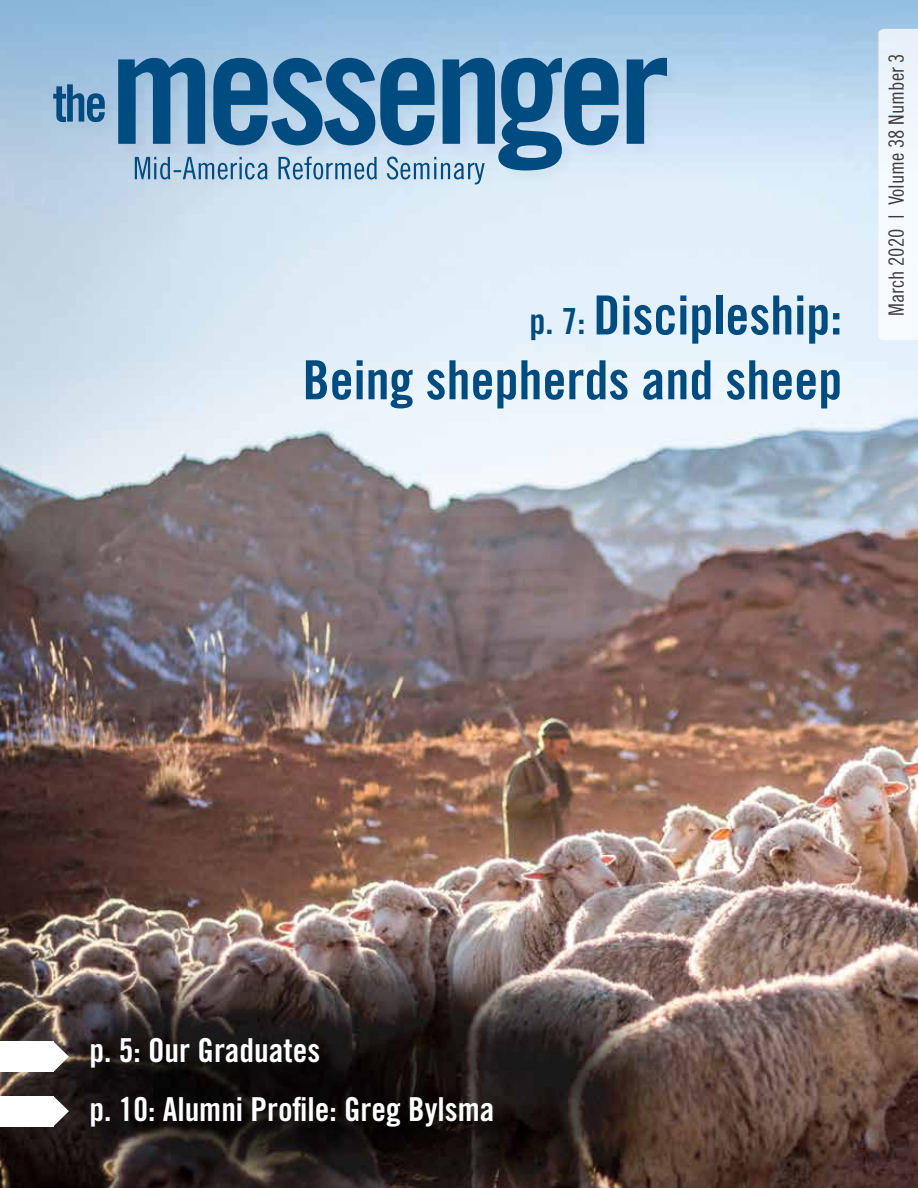
<style>
.page{position:relative;width:918px;height:1188px;background:#fff}
.page>*{position:absolute;margin:0;border:0;box-sizing:border-box;transform-origin:0 0}
.t1{font:54px/64.8px "Trade Gothic LT Std Bd Cn 20";color:#004b80;text-align:right}
.t2{font:33px/58.9px "Trade Gothic LT Std Bd Cn 20";color:#fff}
.t3{font:21px "Trade Gothic LT Std Cn 18";color:#3d3c3e}
.s1{font-size:36px}
</style>
<div class="page">
<img style="left:0;top:0;width:918px;height:1188px">
<div style="left:53px;top:57px;width:630px;height:143px;background:#000;opacity:.03"></div>
<svg style="left:53px;top:84px;width:52px;height:38px;background:#5286af"></svg>
<svg style="left:135px;top:170px;width:350px;height:14px;background:#a1c0d7"></svg>
<svg style="left:118px;top:58px;width:549px;height:112px;background:#6292b7"></svg>
<svg style="left:92px;top:1039px;width:253px;height:54px;background:#110d0d"></svg>
<svg style="left:92px;top:1098px;width:427px;height:55px;background:#15100f"></svg>
<div style="left:0;top:1041px;width:53px;height:31px;background:#fff"></div>
<svg style="left:53px;top:1041px;width:16px;height:31px"></svg>
<div style="left:0;top:1096px;width:53px;height:31px;background:#fff"></div>
<svg style="left:53px;top:1096px;width:16px;height:31px"></svg>
<svg style="left:878px;top:28px;width:40px;height:312px"></svg>
<h1 class="t1" style="left:303px;top:282px;width:541px"><span class="s1">p. 7:</span> Discipleship:<br>Being shepherds and sheep</h1>
<p class="t3" style="left:884px;top:316px;width:264px;rotate:-90deg">March 2020 | Volume 38 Number 3</p>
<p class="t2" style="left:89px;top:1020px;width:406px">p. 5: Our Graduates<br>p. 10: Alumni Profile: Greg Bylsma</p>
</div>
